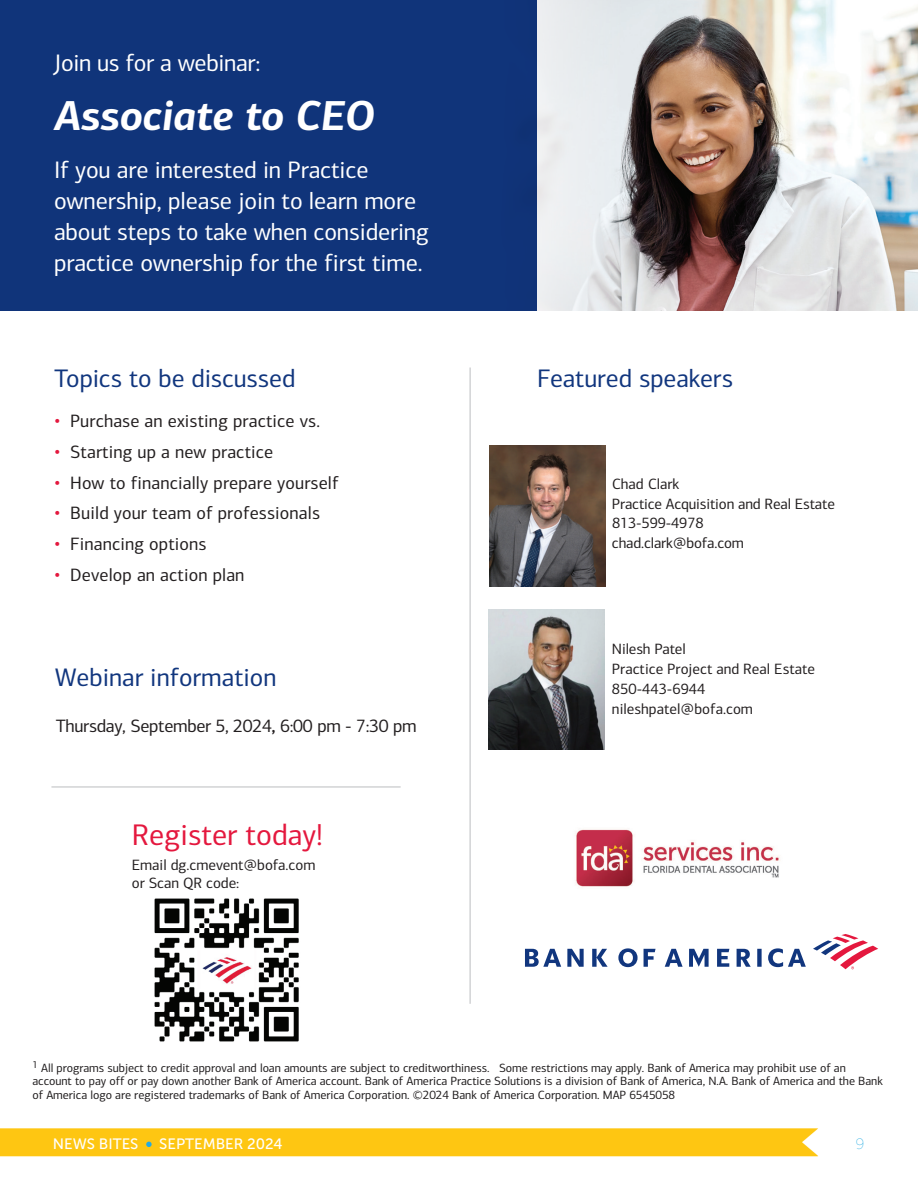
<style>
.page{position:relative;width:918px;height:1188px;background:#fff}
.page>*{position:absolute;margin:0;border:0;box-sizing:border-box;transform-origin:0 0}
.t1{font:italic 700 42px "Connections";letter-spacing:-.01em;color:#fff}
.t2{font:30px "Connections";color:#e4183e}
.t3{font:25.5px "Connections";color:#11367e}
.t4{font:24px/31.2px "Connections";letter-spacing:-.005em;color:#fff}
.t5{font:18px "Connections";letter-spacing:.005em;color:#231f20}
.t6{font:18px "Connections";letter-spacing:-.015em;color:#231f20}
.t7{font:15px/19.8px "Connections";letter-spacing:-.005em;color:#231f20}
.t8{font:15px "Museo Sans 500";color:#fff}
.t9{font:300 15px "Museo Sans Display";color:#24aae1}
.t10{font:12px/12.9px "Connections";letter-spacing:-.005em;color:#201d1e}
.s1{font-weight:300;font-size:22.5px;color:#e4183e}
.s2{font-weight:500}
</style>
<div class="page">
<img style="left:0;top:1128px;width:818px;height:29px">
<svg style="left:146px;top:1142px;width:6px;height:5px"></svg>
<img style="left:537px;top:0;width:381px;height:310px">
<div style="left:0;top:0;width:537px;height:310px;background:#11367e"></div>
<hr style="left:470px;top:368px;width:1px;height:636px;background:#bcbdc0">
<hr style="left:51px;top:787px;width:350px;height:1px;background:#bcbdc0">
<svg style="left:813px;top:934px;width:65px;height:35px"></svg>
<svg style="left:525px;top:948px;width:281px;height:19px"></svg>
<img style="left:489px;top:445px;width:116px;height:141px">
<img style="left:489px;top:610px;width:115px;height:140px">
<img style="left:575px;top:829px;width:204px;height:58px">
<img style="left:154px;top:898px;width:145px;height:144px">
<h3 class="t4" style="left:54px;top:47px;width:208px">Join us for a webinar:</h3>
<h1 class="t1" style="left:54px;top:90px;width:323px">Associate to CEO</h1>
<h3 class="t4" style="left:54px;top:154px;width:376px">If you are interested in Practice ownership, please join to learn more about steps to take when considering practice ownership for the first time.</h3>
<h3 class="t3" style="left:54px;top:363px;width:243px">Topics to be discussed</h3>
<h3 class="t5" style="left:54px;top:410px;width:268px"><span class="s1">•</span> Purchase an existing practice vs.</h3>
<h3 class="t5" style="left:54px;top:441px;width:221px"><span class="s1">•</span> Starting up a new practice</h3>
<h3 class="t5" style="left:54px;top:472px;width:286px"><span class="s1">•</span> How to financially prepare yourself</h3>
<h3 class="t5" style="left:54px;top:503px;width:268px"><span class="s1">•</span> Build your team of professionals</h3>
<h3 class="t5" style="left:54px;top:533px;width:154px"><span class="s1">•</span> Financing options</h3>
<h3 class="t5" style="left:54px;top:564px;width:192px"><span class="s1">•</span> Develop an action plan</h3>
<h3 class="t3" style="left:55px;top:662px;width:223px">Webinar information</h3>
<h3 class="t6" style="left:56px;top:716px;width:363px">Thursday, September 5, 2024<span class="s2">,</span> 6:00 pm - 7:30 pm</h3>
<h2 class="t2" style="left:132px;top:817px;width:193px">Register today!</h2>
<p class="t7" style="left:132px;top:857px;width:185px;line-height:17.4px">Email dg.cmevent@bofa.com or Scan QR code:</p>
<h3 class="t3" style="left:537px;top:363px;width:198px">Featured speakers</h3>
<p class="t7" style="left:612px;top:474px;width:224px">Chad Clark<br>Practice Acquisition and Real Estate<br>813-599-4978 chad.clark@bofa.com</p>
<p class="t7" style="left:612px;top:639px;width:205px">Nilesh Patel<br>Practice Project and Real Estate<br>850-443-6944 nileshpatel@bofa.com</p>
<p class="t10" style="left:33px;top:1061px;width:852px"><sup>1</sup> All programs subject to credit approval and loan amounts are subject to creditworthiness. Some restrictions may apply. Bank of America may prohibit use of an account to pay off or pay down another Bank of America account. Bank of America Practice Solutions is a division of Bank of America, N.A. Bank of America and the Bank</p>
<p class="t10" style="left:33px;top:1088px;width:644px">of America logo are registered trademarks of Bank of America Corporation. ©2024 Bank of America Corporation. MAP 6545058</p>
<p class="t8" style="left:53px;top:1135px;width:87px">NEWS BITES</p>
<p class="t8" style="left:159px;top:1135px;width:125px">SEPTEMBER 2024</p>
<p class="t9" style="left:856px;top:1136px;width:10px">9</p>
</div>
